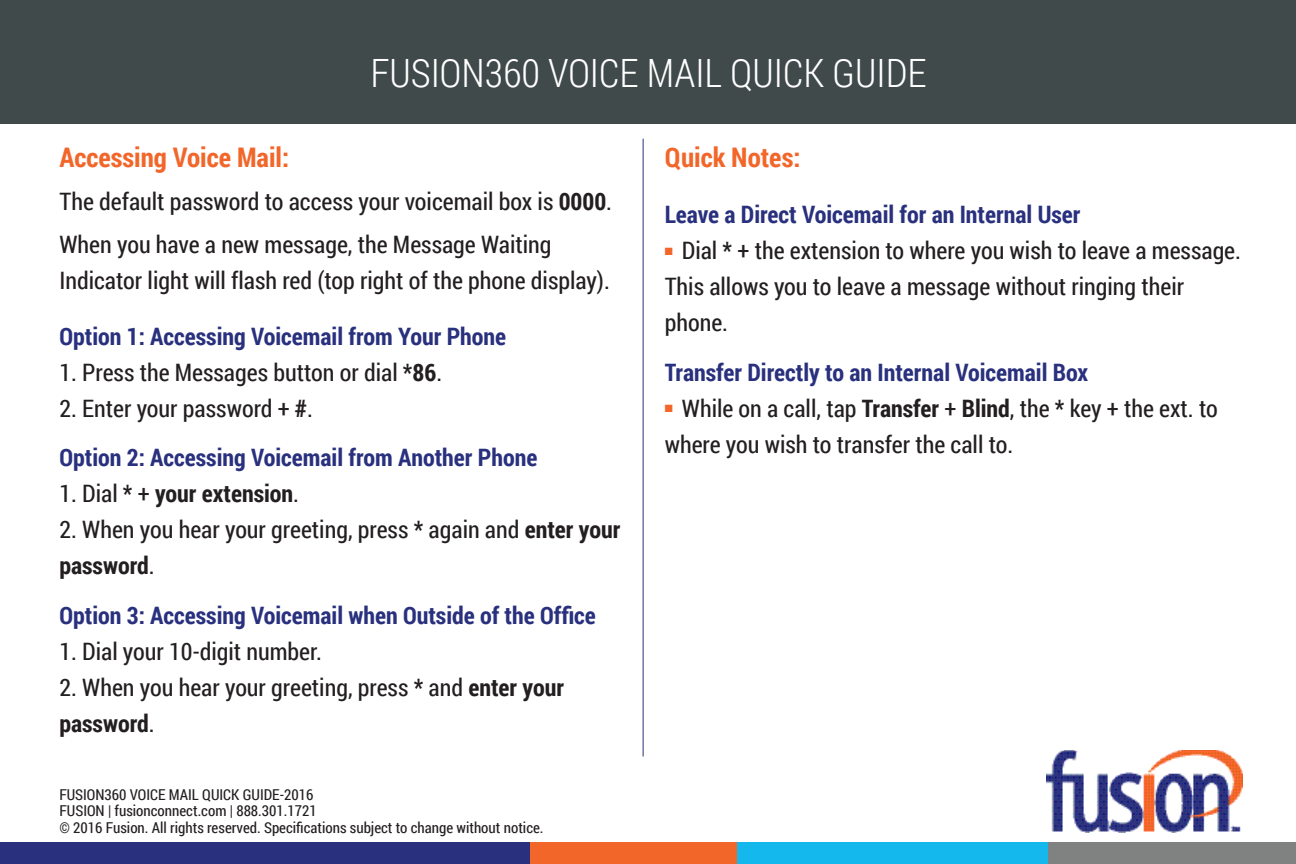
<style>
.page{position:relative;width:1296px;height:864px;background:#fff}
.page>*{position:absolute;margin:0;border:0;box-sizing:border-box;transform-origin:0 0}
.FUS_Case_Study{font:300 39px "Roboto Condensed";color:#fff}
.FUS_Body_Copy{font:700 27px "Roboto Condensed";color:#f2662a}
.FUS_Body_Copy-2{font:24px/36px "Roboto Condensed";color:#231f20}
.FUS_Subhead{font:700 24px "Roboto Condensed";color:#29307d}
.FUS_Body_Copy-3{font:700 24px "Roboto Condensed";color:#231f20}
.FUS_Lit_Number{font:15px/16.5px "Roboto Condensed";color:#231f20}
.s1{font-weight:700}
.s2{font-weight:400}
</style>
<div class="page">
<div style="left:0;top:842px;width:530px;height:22px;background:#29307d"></div>
<div style="left:530px;top:842px;width:208px;height:22px;background:#f2662a"></div>
<div style="left:738px;top:842px;width:311px;height:22px;background:#15b8ec"></div>
<div style="left:1049px;top:842px;width:247px;height:22px;background:#808181"></div>
<img style="left:1046px;top:750px;width:196px;height:83px">
<hr style="left:643px;top:139px;width:1px;height:618px;background:#29307d">
<div style="left:0;top:0;width:1296px;height:123px;background:#414a4a"></div>
<p class="FUS_Case_Study" style="left:371px;top:46px;width:557px">FUSION360 VOICE MAIL QUICK GUIDE</p>
<p class="FUS_Body_Copy" style="left:59px;top:138px;width:231px">Accessing Voice Mail:</p>
<p class="FUS_Body_Copy-2" style="left:59px;top:182px;width:554px">The default password to access your voicemail box is <span class="s1">0000</span>.</p>
<p class="FUS_Body_Copy-2" style="left:59px;top:225px;width:552px">When you have a new message, the Message Waiting<br>Indicator light will flash red (top right of the phone display).</p>
<p class="FUS_Subhead" style="left:59px;top:319px;width:448px">Option 1: Accessing Voicemail from Your Phone</p>
<p class="FUS_Body_Copy-2" style="left:59px;top:353px;width:384px">1. Press the Messages button or dial <span class="s1">*86</span>.</p>
<p class="FUS_Body_Copy-2" style="left:59px;top:389px;width:255px">2. Enter your password + <span class="s1">#</span>.</p>
<p class="FUS_Subhead" style="left:59px;top:441px;width:479px">Option 2: Accessing Voicemail from Another Phone</p>
<p class="FUS_Body_Copy-3" style="left:59px;top:477px;width:241px"><span class="s2">1. Dial</span> * <span class="s2">+</span> your extension<span class="s2">.</span></p>
<p class="FUS_Body_Copy-2" style="left:59px;top:511px;width:562px">2. When you hear your greeting, press <span class="s1">*</span> again and <span class="s1">enter your password</span>.</p>
<p class="FUS_Subhead" style="left:59px;top:598px;width:538px">Option 3: Accessing Voicemail when Outside of the Office</p>
<p class="FUS_Body_Copy-2" style="left:59px;top:632px;width:264px">1. Dial your 10-digit number.</p>
<p class="FUS_Body_Copy-2" style="left:59px;top:668px;width:506px">2. When you hear your greeting, press <span class="s1">*</span> and <span class="s1">enter your password</span>.</p>
<p class="FUS_Lit_Number" style="left:59px;top:786px;width:486px">FUSION360 VOICE MAIL QUICK GUIDE-2016<br>FUSION | fusionconnect.com | 888.301.1721<br>© 2016 Fusion. All rights reserved. Specifications subject to change without notice.</p>
<p class="FUS_Body_Copy" style="left:665px;top:138px;width:137px">Quick Notes:</p>
<p class="FUS_Subhead" style="left:665px;top:198px;width:417px">Leave a Direct Voicemail for an Internal User</p>
<p class="FUS_Body_Copy-2" style="left:665px;top:232px;width:578px"><sup>■</sup> Dial <span class="s1">*</span> + the extension to where you wish to leave a message.<br>This allows you to leave a message without ringing their phone.</p>
<p class="FUS_Subhead" style="left:665px;top:355px;width:425px">Transfer Directly to an Internal Voicemail Box</p>
<p class="FUS_Body_Copy-2" style="left:665px;top:390px;width:555px"><sup>■</sup> While on a call, tap <span class="s1">Transfer</span> + <span class="s1">Blind</span>, the <span class="s1">*</span> key + the ext. to where you wish to transfer the call to.</p>
</div>
